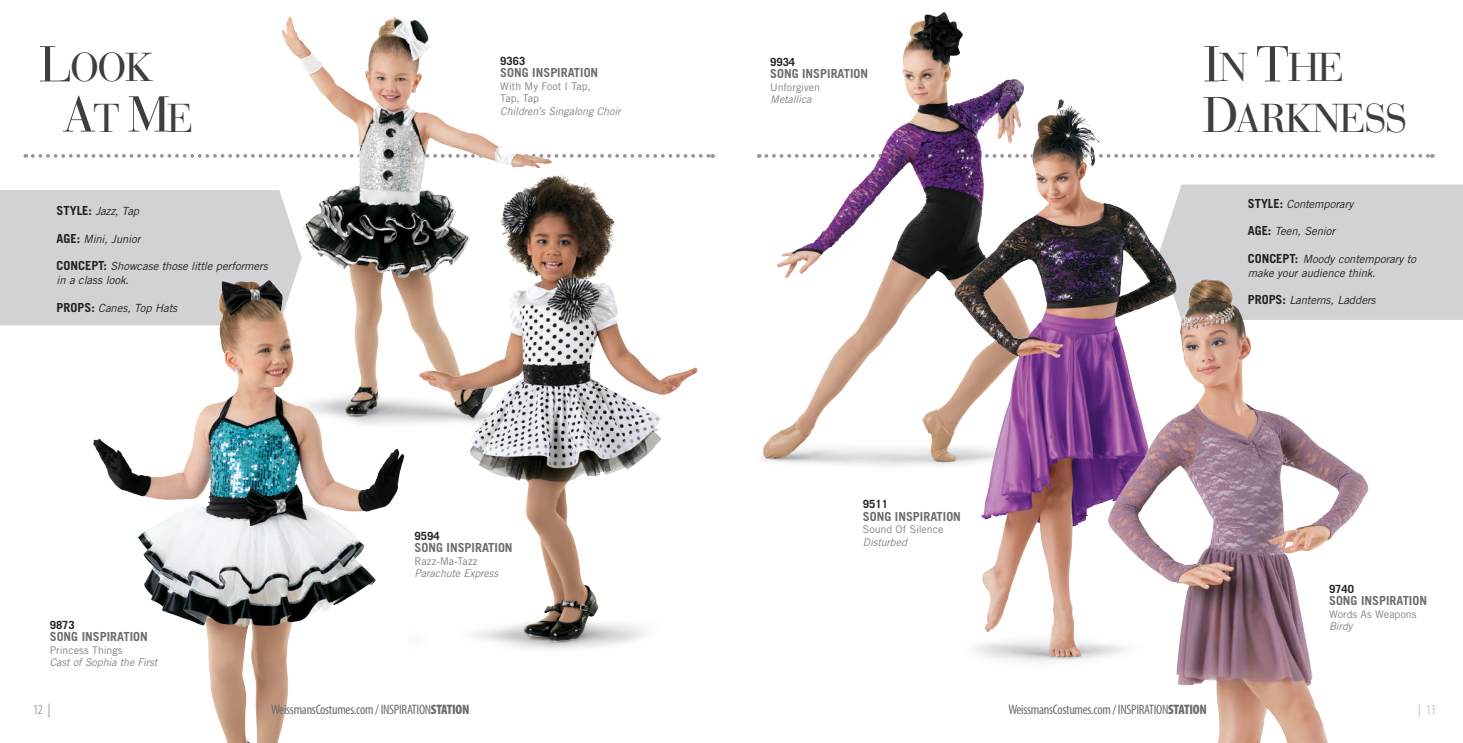
<style>
.page{position:relative;width:1463px;height:743px;background:#fff}
.page>*{position:absolute;margin:0;border:0;box-sizing:border-box;transform-origin:0 0}
.t1{font:50px "Bauer Bodoni";color:#3e3e3f}
.t2{font:40px/50.1px "Bauer Bodoni";letter-spacing:-.04em;color:#3e3e3f}
.t3{font:condensed 13.75px "Myriad Pro";letter-spacing:-.02em;color:#6c6d70}
.t4{font:300 condensed 13.75px "Myriad Pro";color:#6c6d70}
.t5{font:300 condensed 13.75px "Myriad Pro";color:#a8a9ad}
.t6{font:700 12.5px "Trade Gothic";color:#6c6d70}
.t7{font:italic 11.25px/13.8px "Trade Gothic";letter-spacing:-.005em;color:#231f20}
.t8{font:700 11.25px "Trade Gothic";color:#231f20}
.t9{font:10.62px/12.5px "Trade Gothic";letter-spacing:-.005em;color:#808285}
.t10{font:italic 10.62px "Trade Gothic";letter-spacing:-.01em;color:#808285}
.s1{font-size:50px}
.s2{font-size:40px}
.s3{font-weight:700;font-style:normal;font-size:12.5px}
.s4{font-size:49.75px}
.s5{font-weight:900}
</style>
<div class="page">
<svg style="left:33px;top:154px;width:680px;height:4px"></svg>
<div style="left:0;top:190px;width:259px;height:135px;background:#d1d2d4"></div>
<div style="left:1200px;top:184px;width:262px;height:87px;background:#d1d2d4"></div>
<svg style="left:1200px;top:154px;width:232px;height:4px"></svg>
<img style="left:757px;top:12px;width:268px;height:454px">
<img style="left:259px;top:16px;width:303px;height:254px">
<img style="left:409px;top:173px;width:289px;height:477px">
<img style="left:70px;top:270px;width:368px;height:472px">
<img style="left:932px;top:94px;width:268px;height:568px">
<img style="left:1069px;top:271px;width:393px;height:471px">
<h2 class="t2" style="left:39px;top:43px;width:116px"><span class="s1">L</span>OOK</h2>
<h1 class="t1" style="left:62px;top:84px;width:133px">A<span class="s2">T</span> M<span class="s2">E</span></h1>
<p class="t7" style="left:57px;top:204px;width:84px"><span class="s3">STYLE:</span> Jazz, Tap</p>
<p class="t7" style="left:57px;top:232px;width:86px"><span class="s3">AGE:</span> Mini, Junior</p>
<p class="t7" style="left:57px;top:259px;width:213px"><span class="s3">CONCEPT:</span> Showcase those little performers in a class look.</p>
<p class="t7" style="left:57px;top:300px;width:122px"><span class="s3">PROPS:</span> Canes, Top Hats</p>
<p class="t8" style="left:50px;top:617px;width:27px">9873</p>
<p class="t6" style="left:50px;top:629px;width:99px">SONG INSPIRATION</p>
<p class="t9" style="left:50px;top:643px;width:74px">Princess Things</p>
<p class="t10" style="left:50px;top:656px;width:109px">Cast of Sophia the First</p>
<p class="t8" style="left:500px;top:54px;width:27px">9363</p>
<p class="t6" style="left:500px;top:65px;width:99px">SONG INSPIRATION</p>
<p class="t9" style="left:500px;top:80px;width:92px">With My Foot I Tap,<br>Tap, Tap</p>
<p class="t10" style="left:500px;top:105px;width:122px">Children’s Singalong Choir</p>
<p class="t8" style="left:414px;top:528px;width:27px">9594</p>
<p class="t6" style="left:414px;top:540px;width:99px">SONG INSPIRATION</p>
<p class="t9" style="left:414px;top:554px;width:65px">Razz-Ma-Tazz</p>
<p class="t10" style="left:414px;top:567px;width:85px">Parachute Express</p>
<p class="t8" style="left:770px;top:55px;width:27px">9934</p>
<p class="t6" style="left:770px;top:66px;width:99px">SONG INSPIRATION</p>
<p class="t9" style="left:770px;top:81px;width:51px">Unforgiven</p>
<p class="t10" style="left:770px;top:93px;width:43px">Metallica</p>
<p class="t8" style="left:863px;top:497px;width:27px">9511</p>
<p class="t6" style="left:863px;top:508px;width:99px">SONG INSPIRATION</p>
<p class="t9" style="left:863px;top:523px;width:82px">Sound Of Silence</p>
<p class="t10" style="left:863px;top:535px;width:46px">Disturbed</p>
<h2 class="t2" style="left:1203px;top:43px;width:206px"><span class="s1">I</span>N <span class="s1">T</span>HE<br><span class="s4">D</span>ARKNESS</h2>
<p class="t7" style="left:1247px;top:197px;width:107px"><span class="s3">STYLE:</span> Contemporary</p>
<p class="t7" style="left:1247px;top:224px;width:89px"><span class="s3">AGE:</span> Teen, Senior</p>
<p class="t7" style="left:1247px;top:252px;width:170px"><span class="s3">CONCEPT:</span> Moody contemporary to make your audience think.</p>
<p class="t7" style="left:1247px;top:293px;width:129px"><span class="s3">PROPS:</span> Lanterns, Ladders</p>
<p class="t8" style="left:1329px;top:582px;width:27px">9740</p>
<p class="t6" style="left:1329px;top:593px;width:99px">SONG INSPIRATION</p>
<p class="t9" style="left:1329px;top:607px;width:89px">Words As Weapons</p>
<p class="t10" style="left:1329px;top:620px;width:25px">Birdy</p>
<p class="t4" style="left:33px;top:701px;width:19px">12 |</p>
<p class="t3" style="left:271px;top:700px;width:200px">WeissmansCostumes.com / INSPIRATION<span class="s5">STATION</span></p>
<p class="t3" style="left:1008px;top:700px;width:200px">WeissmansCostumes.com / INSPIRATION<span class="s5">STATION</span></p>
<p class="t5" style="left:1418px;top:701px;width:19px">| 13</p>
</div>
